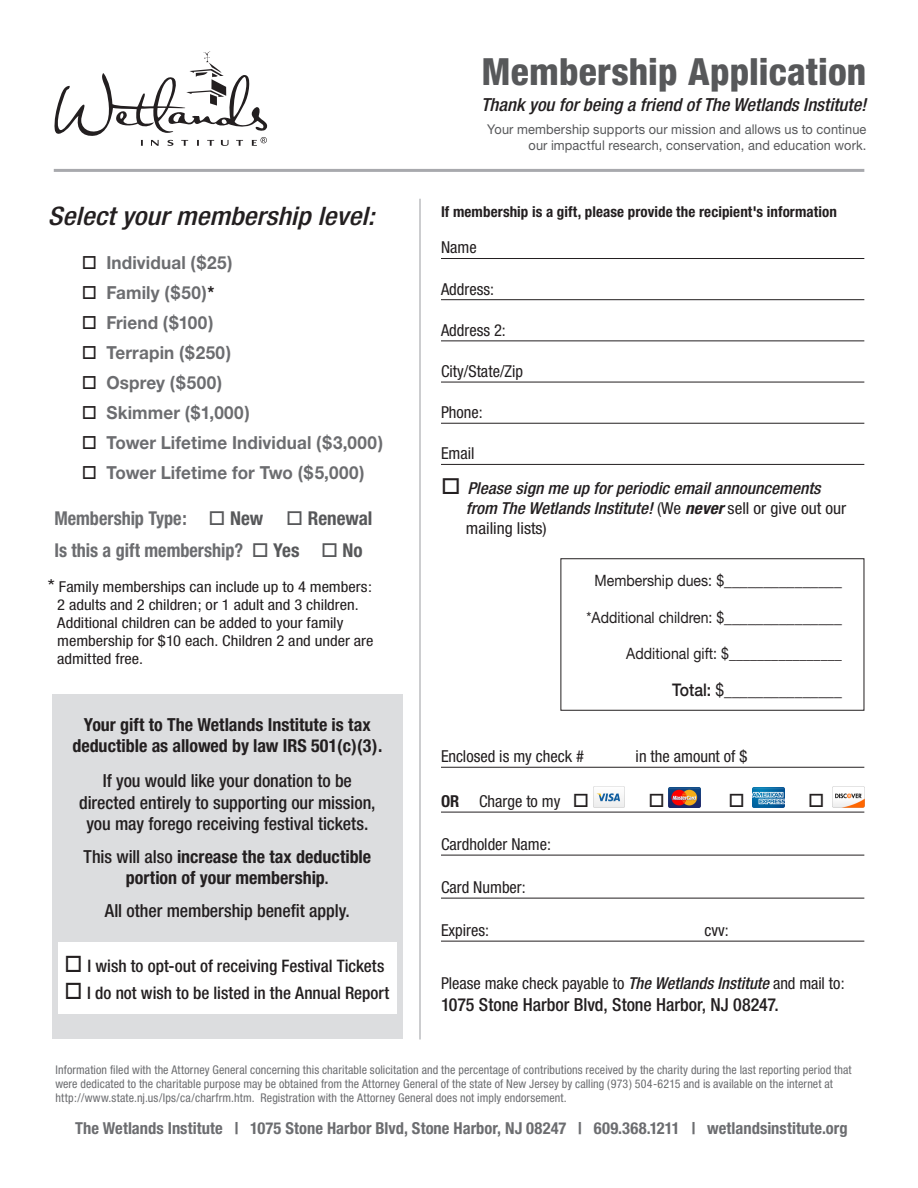
<style>
.page{position:relative;width:918px;height:1188px;background:#fff}
.page>*{position:absolute;margin:0;border:0;box-sizing:border-box;transform-origin:0 0}
.t1{font:800 condensed 37.5px "Helvetica Neue";letter-spacing:.005em;color:#57585a}
.t2{font:italic 500 condensed 25.5px "Helvetica Neue";color:#231f20;scale:1.1 1}
.t3{font:700 condensed 19.05px "Helvetica Neue";color:#6c6d70;scale:.95 1}
.t4{font:700 condensed 19.05px "Helvetica Neue";letter-spacing:-.005em;color:#57585a}
.Body_3{font:500 condensed 18px/21.6px "Helvetica Neue";letter-spacing:-.005em;color:#231f20;text-align:center}
.t5{font:700 18px "Helvetica Neue";letter-spacing:.005em;color:#6c6d70;scale:.95 1}
.Body_3-2{font:700 condensed 18px/21.6px "Helvetica Neue";color:#231f20;text-align:center}
.t6{font:italic 500 condensed 18px "Helvetica Neue";color:#231f20}
.t7{font:17.4px "Helvetica Neue";color:#231f20;scale:.9 1}
.t8{font:500 condensed 17.25px "Helvetica Neue";color:#231f20}
.Body_3-3{font:condensed 16.5px "Helvetica Neue";color:#231f20}
.Body_3-4{font:italic 500 condensed 16.5px/19.8px "Helvetica Neue";color:#231f20;scale:1.05 1}
.t9{font:700 condensed 16.5px "Helvetica Neue";letter-spacing:.005em;color:#6c6d70}
.t10{font:15.6px "Helvetica Neue";color:#231f20;scale:.9 1}
.t11{font:condensed 15px/18px "Helvetica Neue";color:#231f20;scale:1.1 1}
.t12{font:700 condensed 15px "Helvetica Neue";letter-spacing:.005em;color:#231f20}
.t13{font:13.5px/16.2px "Helvetica Neue";letter-spacing:.01em;color:#57585a;text-align:right;scale:.95 1}
.t14{font:condensed 12px/14.4px "Helvetica Neue";letter-spacing:.01em;color:#6c6d70}
.s1{color:#231f20}
.s2{color:#57585a}
.s3{font-size:18px}
.s4{font-weight:500}
.s5{font-weight:400;font-style:normal}
.s6{font-weight:700}
.s7{font-size:17.4px}
.s8{font-weight:500;font-style:italic}
</style>
<div class="page">
<svg style="left:54px;top:51px;width:214px;height:95px"></svg>
<hr style="left:54px;top:169px;width:810px;height:3px;background:#a8a9ad">
<hr style="left:419px;top:199px;width:2px;height:841px;background:#bcbdc0">
<hr style="left:441px;top:258px;width:423px;height:1px;background:#231f20">
<hr style="left:441px;top:299px;width:423px;height:1px;background:#231f20">
<hr style="left:441px;top:340px;width:423px;height:1px;background:#231f20">
<hr style="left:441px;top:382px;width:423px;height:1px;background:#231f20">
<hr style="left:441px;top:423px;width:423px;height:1px;background:#231f20">
<hr style="left:441px;top:464px;width:423px;height:1px;background:#231f20">
<hr style="left:441px;top:767px;width:423px;height:1px;background:#231f20">
<hr style="left:441px;top:812px;width:423px;height:1px;background:#231f20">
<hr style="left:441px;top:855px;width:423px;height:1px;background:#231f20">
<hr style="left:441px;top:898px;width:423px;height:1px;background:#231f20">
<hr style="left:441px;top:941px;width:423px;height:1px;background:#231f20">
<img style="left:593px;top:787px;width:32px;height:20px">
<img style="left:669px;top:787px;width:32px;height:20px">
<img style="left:753px;top:787px;width:31px;height:20px">
<img style="left:832px;top:787px;width:32px;height:20px">
<div style="left:52px;top:694px;width:351px;height:345px;background:#dcdddf"></div>
<div style="left:58px;top:942px;width:339px;height:72px;background:#fff"></div>
<div style="left:561px;top:558px;width:303px;height:153px;border:1px solid #231f20"></div>
<p class="t2" style="left:48px;top:201px;width:298px">Select your membership level:</p>
<p class="t5" style="left:82px;top:251px;width:160px"><span class="s1">□</span> Individual ($25)</p>
<p class="t5" style="left:82px;top:281px;width:141px"><span class="s1">□</span> Family ($50)<span class="s1">*</span></p>
<p class="t5" style="left:82px;top:311px;width:140px"><span class="s1">□</span> Friend ($100)</p>
<p class="t5" style="left:82px;top:341px;width:159px"><span class="s1">□</span> Terrapin ($250)</p>
<p class="t5" style="left:82px;top:371px;width:150px"><span class="s1">□</span> Osprey ($500)</p>
<p class="t5" style="left:82px;top:401px;width:179px"><span class="s1">□</span> Skimmer ($1,000)</p>
<p class="t5" style="left:82px;top:431px;width:319px"><span class="s1">□</span> Tower Lifetime Individual ($3,000)</p>
<p class="t5" style="left:82px;top:461px;width:299px"><span class="s1">□</span> Tower Lifetime for Two ($5,000)</p>
<p class="t3" style="left:54px;top:506px;width:141px">Membership Type:</p>
<p class="t4" style="left:209px;top:506px;width:56px">□ New</p>
<p class="t4" style="left:286px;top:506px;width:88px">□ Renewal</p>
<p class="t3" style="left:54px;top:538px;width:326px">Is this a gift membership? <span class="s2">□ Yes</span> <span class="s2">□ No</span></p>
<p class="t11" style="left:57px;top:578px;width:289px;text-indent:-9px"><span class="s3">*</span> Family memberships can include up to 4 members:<br>2 adults and 2 children; or 1 adult and 3 children.<br>Additional children can be added to your family membership for $10 each. Children 2 and under are admitted free.</p>
<p class="Body_3-2" style="left:72px;top:713px;width:312px">Your gift to The Wetlands Institute is tax deductible as allowed by law IRS 501(c)(3).</p>
<p class="Body_3" style="left:79px;top:770px;width:298px">If you would like your donation to be directed entirely to supporting our mission, you may forego receiving festival tickets.</p>
<p class="Body_3-2" style="left:84px;top:845px;width:289px"><span class="s4">This will also</span> increase the tax deductible portion of your membership<span class="s4">.</span></p>
<p class="Body_3" style="left:105px;top:899px;width:246px">All other membership benefit apply.</p>
<p class="t8" style="left:64px;top:956px;width:321px">□ I wish to opt-out of receiving Festival Tickets</p>
<p class="t8" style="left:64px;top:983px;width:326px">□ I do not wish to be listed in the Annual Report</p>
<p class="t1" style="left:482px;top:49px;width:386px">Membership Application</p>
<p class="t6" style="left:481px;top:94px;width:387px">Thank you for being a friend of The Wetlands Institute!</p>
<p class="t13" style="left:487px;top:121px;width:401px">Your membership supports our mission and allows us to continue our impactful research, conservation, and education work.</p>
<p class="t12" style="left:441px;top:202px;width:397px">If membership is a gift, please provide the recipient's information</p>
<p class="Body_3-3" style="left:441px;top:238px;width:37px">Name</p>
<p class="Body_3-3" style="left:441px;top:279px;width:55px">Address:</p>
<p class="Body_3-3" style="left:441px;top:320px;width:66px">Address 2:</p>
<p class="Body_3-3" style="left:441px;top:362px;width:84px">City/State/Zip</p>
<p class="Body_3-3" style="left:441px;top:403px;width:43px">Phone:</p>
<p class="Body_3-3" style="left:441px;top:444px;width:35px">Email</p>
<p class="Body_3-4" style="left:466px;top:478px;width:364px;text-indent:-25px">□ Please sign me up for periodic email announcements from The Wetlands Institute! <span class="s5">(We</span> <span class="s6">never</span> <span class="s5">sell or give out our mailing lists)</span></p>
<p class="t10" style="left:595px;top:571px;width:276px">Membership dues: $<span class="s7">_______________</span></p>
<p class="t10" style="left:587px;top:608px;width:285px">*Additional children: $<span class="s7">_______________</span></p>
<p class="t10" style="left:626px;top:644px;width:241px">Additional gift: $________________</p>
<p class="t7" style="left:672px;top:679px;width:190px"><span class="s4">Total:</span> $_______________</p>
<p class="Body_3-3" style="left:441px;top:747px;width:145px">Enclosed is my check #</p>
<p class="Body_3-3" style="left:636px;top:747px;width:113px">in the amount of $</p>
<p class="Body_3-3" style="left:441px;top:792px;width:149px"><span class="s6">OR</span> Charge to my □</p>
<p class="Body_3-3" style="left:441px;top:835px;width:112px">Cardholder Name:</p>
<p class="Body_3-3" style="left:441px;top:878px;width:86px">Card Number:</p>
<p class="Body_3-3" style="left:441px;top:921px;width:50px">Expires:</p>
<p class="Body_3-3" style="left:705px;top:921px;width:26px">cvv:</p>
<p class="Body_3-3" style="left:441px;top:974px;width:405px">Please make check payable to <span class="s8">The Wetlands Institute</span> and mail to:</p>
<p class="Body_3" style="left:441px;top:993px;width:339px">1075 Stone Harbor Blvd, Stone Harbor, NJ 08247.</p>
<p class="t14" style="left:55px;top:1062px;width:798px">Information filed with the Attorney General concerning this charitable solicitation and the percentage of contributions received by the charity during the last reporting period that were dedicated to the charitable purpose may be obtained from the Attorney General of the state of New Jersey by calling (973) 504-6215 and is available on the internet at http://www.state.nj.us/lps/ca/charfrm.htm. Registration with the Attorney General does not imply endorsement.</p>
<p class="t9" style="left:75px;top:1118px;width:774px">The Wetlands Institute | 1075 Stone Harbor Blvd, Stone Harbor, NJ 08247 | 609.368.1211 | wetlandsinstitute.org</p>
</div>
